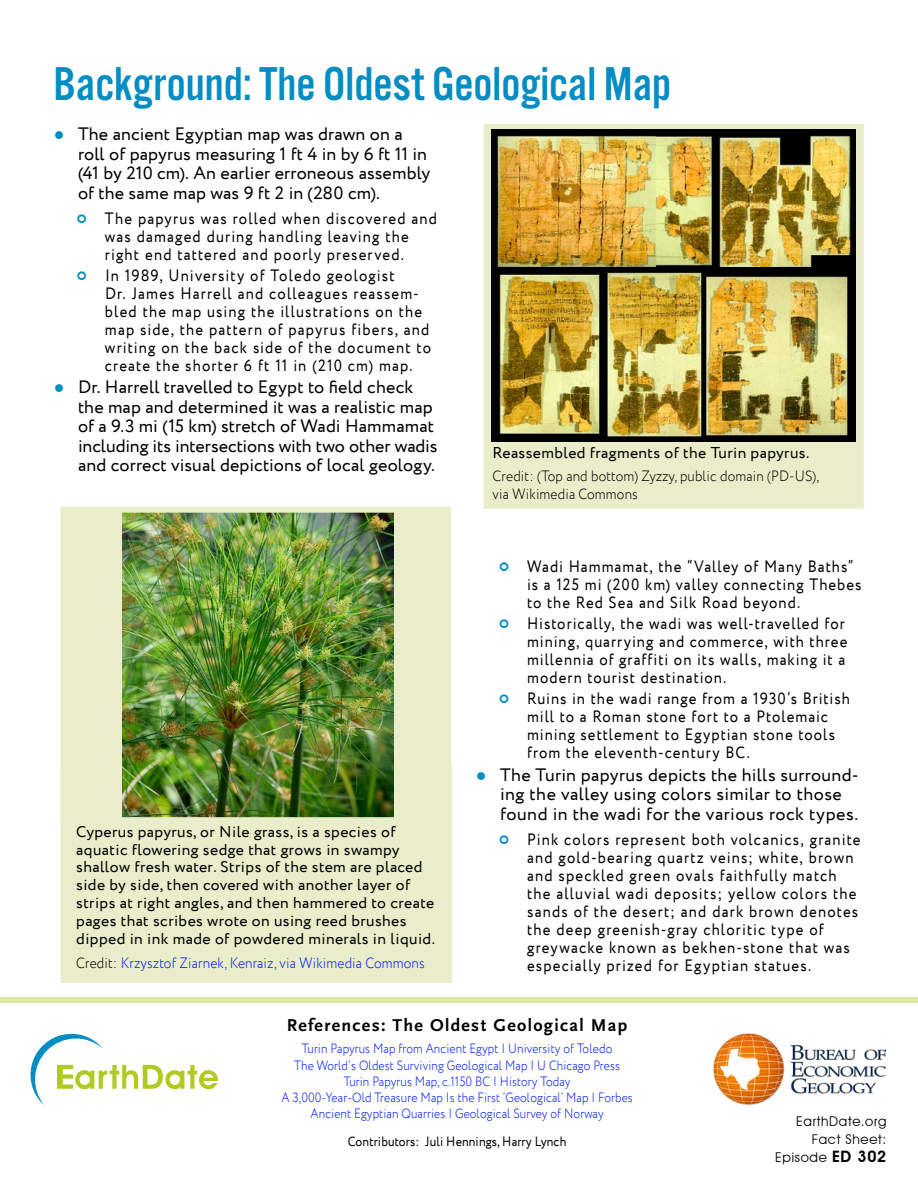
<style>
.page{position:relative;width:918px;height:1188px;background:#fff}
.page>*{position:absolute;margin:0;border:0;box-sizing:border-box;transform-origin:0 0}
.t1{font:49.35px "Alternate Got No 3 D";color:#008dc4}
.t2{font:18px/19.4px "Circe";letter-spacing:.01em;color:#000}
.t3{font:700 18px "Scala Sans Pro";letter-spacing:.075em;color:#000}
.t4{font:16.5px/18px "Circe";letter-spacing:.075em;color:#000;scale:.9 1}
.t5{font:15.75px/18px "Circe";letter-spacing:.025em;color:#000}
.t6{font:300 15px/18px "Circe";letter-spacing:.01em;color:#000;scale:.9 1}
.t7{font:300 15px "Circe";letter-spacing:.01em;color:#001bff;scale:.9 1}
.t8{font:300 13.5px/16.2px "Circe";letter-spacing:.01em;color:#001bff;text-align:center;scale:.87 1}
.t9{font:13.5px "Circe";letter-spacing:.01em;color:#000;scale:.9 1}
.t10{font:13.5px/18px "Avant Garde IT Cby BT";letter-spacing:.05em;color:#000;text-align:right}
.s1{color:#008dc4}
.s2{color:#000}
.s3{font-weight:600;font-size:15.75px}
</style>
<div class="page">
<img style="left:713px;top:1034px;width:173px;height:71px">
<svg style="left:30px;top:1033px;width:188px;height:72px"></svg>
<div style="left:0;top:998px;width:918px;height:5px;background:#dee7a6"></div>
<div style="left:60px;top:826px;width:392px;height:157px;background:#eaedca"></div>
<img style="left:60px;top:506px;width:392px;height:320px">
<div style="left:483px;top:124px;width:381px;height:385px;background:#eaedca"></div>
<img style="left:492px;top:130px;width:364px;height:138px">
<img style="left:492px;top:268px;width:364px;height:173px">
<h1 class="t1" style="left:53px;top:58px;width:619px">Background: The Oldest Geological Map</h1>
<p class="t2" style="left:78px;top:125px;width:354px;text-indent:-24px"><span class="s1">●</span> The ancient Egyptian map was drawn on a roll of papyrus measuring 1 ft 4 in by 6 ft 11 in (41 by 210 cm). An earlier erroneous assembly of the same map was 9 ft 2 in (280 cm).</p>
<p class="t4" style="left:105px;top:210px;width:370px">The papyrus was rolled when discovered and was damaged during handling leaving the right end tattered and poorly preserved.</p>
<p class="t4" style="left:105px;top:267px;width:364px">In 1989, University of Toledo geologist<br>Dr. James Harrell and colleagues reassem&shy;bled the map using the illustrations on the map side, the pattern of papyrus fibers, and writing on the back side of the document to create the shorter 6 ft 11 in (210 cm) map.</p>
<p class="t2" style="left:78px;top:378px;width:361px;text-indent:-24px"><span class="s1">●</span> Dr. Harrell travelled to Egypt to field check the map and determined it was a realistic map of a 9.3 mi (15 km) stretch of Wadi Hammamat including its intersections with two other wadis and correct visual depictions of local geology.</p>
<p class="t5" style="left:76px;top:823px;width:360px">Cyperus papyrus, or Nile grass, is a species of aquatic flowering sedge that grows in swampy shallow fresh water. Strips of the stem are placed side by side, then covered with another layer of strips at right angles, and then hammered to create pages that scribes wrote on using reed brushes dipped in ink made of powdered minerals in liquid.</p>
<p class="t7" style="left:76px;top:953px;width:389px"><span class="s2">Credit:</span> Krzysztof Ziarnek, Kenraiz, via Wikimedia Commons</p>
<p class="t5" style="left:493px;top:444px;width:318px">Reassembled fragments of the Turin papyrus.</p>
<p class="t6" style="left:493px;top:468px;width:364px">Credit: (Top and bottom) Zyzzy, public domain (PD-US), via Wikimedia Commons</p>
<p class="t4" style="left:527px;top:558px;width:373px">Wadi Hammamat, the “Valley of Many Baths” is a 125 mi (200 km) valley connecting Thebes to the Red Sea and Silk Road beyond.</p>
<p class="t4" style="left:527px;top:615px;width:357px">Historically, the wadi was well-travelled for mining, quarrying and commerce, with three millennia of graffiti on its walls, making it a modern tourist destination.</p>
<p class="t4" style="left:527px;top:690px;width:360px">Ruins in the wadi range from a 1930’s British mill to a Roman stone fort to a Ptolemaic mining settlement to Egyptian stone tools from the eleventh-century BC.</p>
<p class="t2" style="left:500px;top:766px;width:360px;text-indent:-24px"><span class="s1">●</span> The Turin papyrus depicts the hills surround&shy;ing the valley using colors similar to those found in the wadi for the various rock types.</p>
<p class="t4" style="left:527px;top:831px;width:372px">Pink colors represent both volcanics, granite and gold-bearing quartz veins; white, brown and speckled green ovals faithfully match the alluvial wadi deposits; yellow colors the sands of the desert; and dark brown denotes the deep greenish-gray chloritic type of greywacke known as bekhen-stone that was especially prized for Egyptian statues.</p>
<p class="t3" style="left:287px;top:1014px;width:342px">References: The Oldest Geological Map</p>
<p class="t8" style="left:281px;top:1041px;width:405px">Turin Papyrus Map from Ancient Egypt | University of Toledo<br>The World’s Oldest Surviving Geological Map | U Chicago Press Turin Papyrus Map, c.1150 BC | History Today<br>A 3,000-Year-Old Treasure Map Is the First ‘Geological’ Map | Forbes Ancient Egyptian Quarries | Geological Survey of Norway</p>
<p class="t9" style="left:348px;top:1132px;width:244px">Contributors: Juli Hennings, Harry Lynch</p>
<p class="t10" style="left:775px;top:1113px;width:113px">EarthDate.org<br>Fact Sheet:<br>Episode <span class="s3">ED 302</span></p>
</div>
